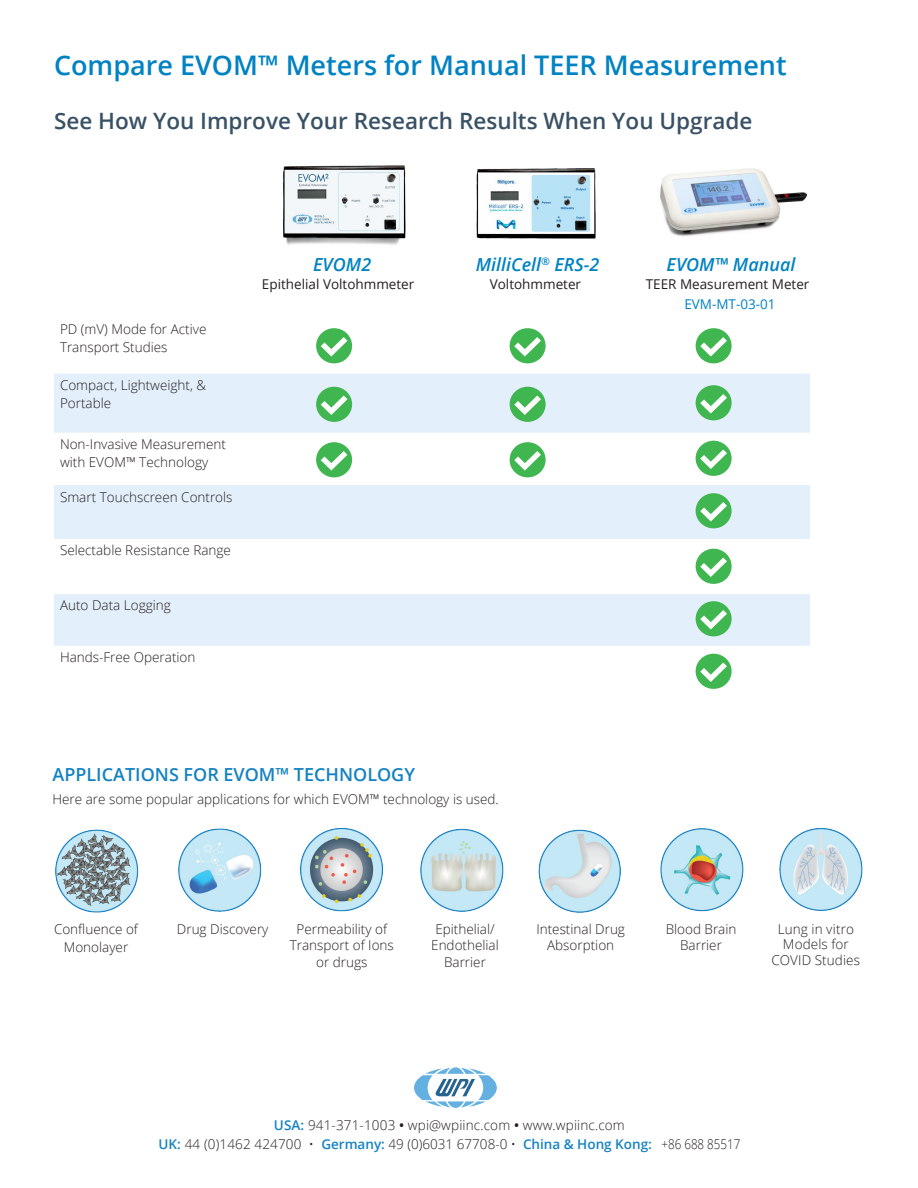
<style>
.page{position:relative;width:918px;height:1188px;background:#fff}
.page>*{position:absolute;margin:0;border:0;box-sizing:border-box;transform-origin:0 0}
.Heading_1{font:600 27px "Open Sans";color:#0082c3}
.Heading_2{font:600 22.5px "Open Sans";color:#395164}
.Body_text{font:600 18px "Open Sans";color:#1582c2}
.Body_text-2{font:italic 600 18px "Open Sans";color:#0082c3}
.Body_text-3{font:300 13.5px/16.5px "Open Sans";color:#231f20;text-align:center}
.Body_text-4{font:13.5px "Open Sans";color:#231f20}
.Body_text-5{font:13.5px "Open Sans";color:#0082c3}
.Body_text-6{font:italic 600 10.5px "Open Sans";color:#0082c3}
.s1{font-weight:600;color:#1582c2}
.s2{font-weight:600}
</style>
<div class="page">
<svg style="left:414px;top:1067px;width:83px;height:40px"></svg>
<svg style="left:54px;top:374px;width:756px;height:272px;fill:#e3effb"></svg>
<img style="left:55px;top:829px;width:84px;height:84px">
<img style="left:420px;top:828px;width:84px;height:84px">
<img style="left:300px;top:828px;width:84px;height:84px">
<img style="left:178px;top:828px;width:84px;height:84px">
<img style="left:538px;top:829px;width:83px;height:84px">
<img style="left:660px;top:828px;width:84px;height:84px">
<img style="left:779px;top:828px;width:84px;height:83px">
<div style="left:316px;top:328px;width:36px;height:35px;background:#40b650;border-radius:50%"></div>
<svg style="left:321px;top:337px;width:26px;height:20px"></svg>
<div style="left:510px;top:328px;width:36px;height:35px;background:#40b650;border-radius:50%"></div>
<svg style="left:514px;top:337px;width:27px;height:20px"></svg>
<div style="left:696px;top:328px;width:36px;height:35px;background:#40b650;border-radius:50%"></div>
<svg style="left:700px;top:337px;width:27px;height:20px"></svg>
<div style="left:316px;top:387px;width:36px;height:35px;background:#40b650;border-radius:50%"></div>
<svg style="left:321px;top:396px;width:26px;height:19px"></svg>
<div style="left:510px;top:387px;width:36px;height:35px;background:#40b650;border-radius:50%"></div>
<svg style="left:514px;top:396px;width:27px;height:19px"></svg>
<div style="left:696px;top:385px;width:36px;height:35px;background:#40b650;border-radius:50%"></div>
<svg style="left:700px;top:394px;width:27px;height:20px"></svg>
<div style="left:316px;top:442px;width:36px;height:35px;background:#40b650;border-radius:50%"></div>
<svg style="left:321px;top:451px;width:26px;height:20px"></svg>
<div style="left:510px;top:442px;width:36px;height:35px;background:#40b650;border-radius:50%"></div>
<svg style="left:514px;top:451px;width:27px;height:20px"></svg>
<div style="left:696px;top:441px;width:36px;height:35px;background:#40b650;border-radius:50%"></div>
<svg style="left:700px;top:450px;width:27px;height:19px"></svg>
<div style="left:696px;top:493px;width:36px;height:35px;background:#40b650;border-radius:50%"></div>
<svg style="left:700px;top:502px;width:27px;height:20px"></svg>
<div style="left:696px;top:549px;width:36px;height:35px;background:#40b650;border-radius:50%"></div>
<svg style="left:700px;top:558px;width:27px;height:19px"></svg>
<div style="left:696px;top:601px;width:36px;height:35px;background:#40b650;border-radius:50%"></div>
<svg style="left:700px;top:610px;width:27px;height:20px"></svg>
<div style="left:696px;top:654px;width:36px;height:35px;background:#40b650;border-radius:50%"></div>
<svg style="left:700px;top:663px;width:27px;height:19px"></svg>
<img style="left:283px;top:165px;width:123px;height:80px">
<img style="left:660px;top:168px;width:148px;height:69px">
<img style="left:476px;top:168px;width:120px;height:71px">
<p class="Heading_1" style="left:54px;top:46px;width:734px">Compare EVOM™ Meters for Manual TEER Measurement</p>
<p class="Heading_2" style="left:54px;top:105px;width:700px">See How You Improve Your Research Results When You Upgrade</p>
<p class="Body_text-2" style="left:476px;top:252px;width:67px">MilliCell</p>
<p class="Body_text-2" style="left:667px;top:252px;width:130px">EVOM™ Manual</p>
<p class="Body_text-6" style="left:541px;top:254px;width:10px">®</p>
<p class="Body_text-2" style="left:313px;top:252px;width:60px">EVOM2</p>
<p class="Body_text-2" style="left:555px;top:252px;width:46px">ERS-2</p>
<p class="Body_text-3" style="left:60px;top:320px;width:148px;line-height:18px;text-align:left">PD (mV) Mode for Active<br>Transport Studies</p>
<p class="Body_text-3" style="left:60px;top:376px;width:148px;line-height:18px;text-align:left">Compact, Lightweight, &amp;<br>Portable</p>
<p class="Body_text-3" style="left:60px;top:435px;width:168px;line-height:18px;text-align:left">Non-Invasive Measurement with EVOM™ Technology</p>
<p class="Body_text-3" style="left:60px;top:488px;width:174px">Smart Touchscreen Controls</p>
<p class="Body_text-3" style="left:60px;top:542px;width:172px">Selectable Resistance Range</p>
<p class="Body_text-3" style="left:60px;top:597px;width:112px">Auto Data Logging</p>
<p class="Body_text-3" style="left:60px;top:649px;width:137px">Hands-Free Operation</p>
<p class="Body_text-4" style="left:262px;top:275px;width:154px">Epithelial Voltohmmeter</p>
<p class="Body_text-4" style="left:490px;top:275px;width:93px">Voltohmmeter</p>
<p class="Body_text" style="left:52px;top:762px;width:364px">APPLICATIONS FOR EVOM™ TECHNOLOGY</p>
<p class="Body_text-3" style="left:52px;top:790px;width:448px">Here are some popular applications for which EVOM™ technology is used.</p>
<p class="Body_text-4" style="left:646px;top:275px;width:165px">TEER Measurement Meter</p>
<p class="Body_text-5" style="left:684px;top:295px;width:93px">EVM-MT-03-01</p>
<p class="Body_text-3" style="left:54px;top:920px;width:85px;line-height:18px">Confluence of<br>Monolayer</p>
<p class="Body_text-3" style="left:177px;top:920px;width:93px">Drug Discovery</p>
<p class="Body_text-3" style="left:666px;top:920px;width:72px">Blood Brain<br>Barrier</p>
<p class="Body_text-3" style="left:290px;top:920px;width:106px">Permeability of<br>Transport of Ions or drugs</p>
<p class="Body_text-3" style="left:778px;top:921px;width:78px;line-height:15px">Lung in vitro<br>Models for</p>
<p class="Body_text-3" style="left:431px;top:920px;width:69px">Epithelial/<br>Endothelial<br>Barrier</p>
<p class="Body_text-3" style="left:536px;top:920px;width:90px">Intestinal Drug<br>Absorption</p>
<p class="Body_text-3" style="left:772px;top:952px;width:90px">COVID Studies</p>
<p class="Body_text-3" style="left:158px;top:1114px;width:584px;line-height:19.5px"><span class="s1">USA:</span> 941-371-1003 <span class="s2">•</span> wpi@wpiinc.com <span class="s2">•</span> www.wpiinc.com<br><span class="s1">UK:</span> 44 (0)1462 424700 • <span class="s1">Germany:</span> 49 (0)6031 67708-0 • <span class="s1">China &amp; Hong Kong:</span> +86 688 85517</p>
</div>
